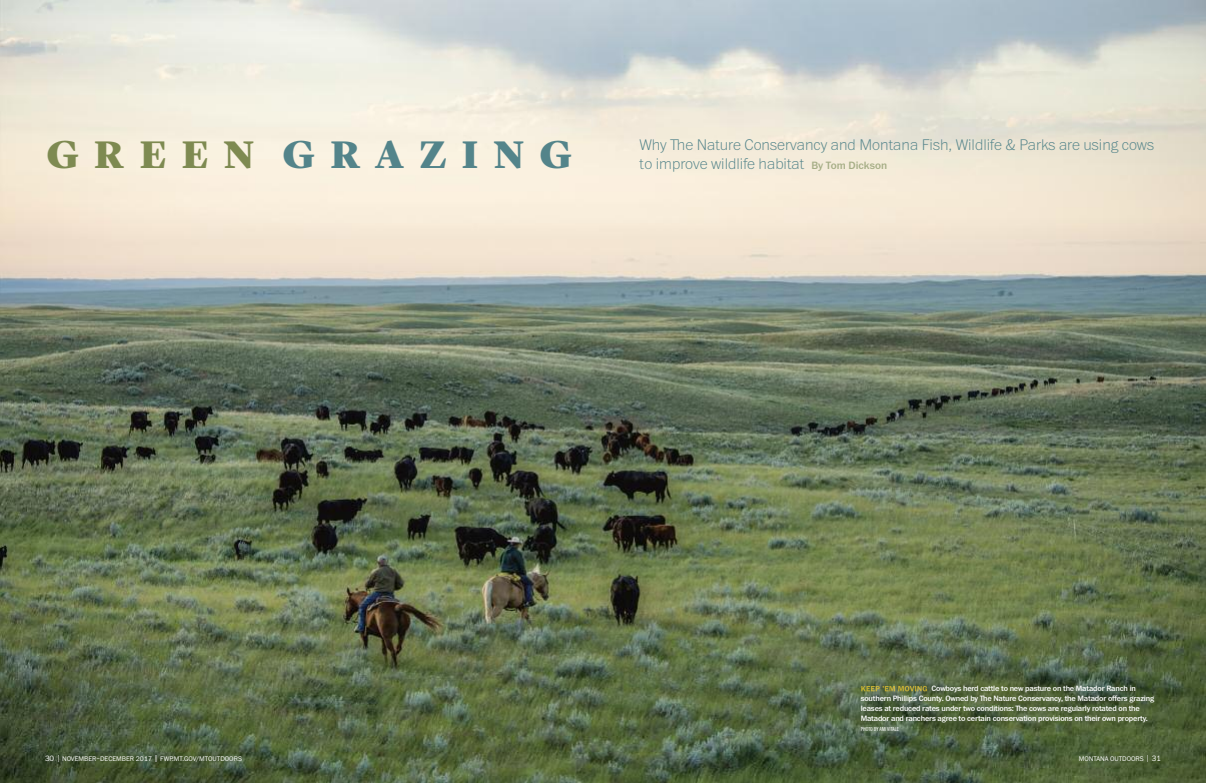
<style>
.page{position:relative;width:1206px;height:783px;background:#fff}
.page>*{position:absolute;margin:0;border:0;box-sizing:border-box;transform-origin:0 0}
.t1{font:900 40px "Lyon Display";letter-spacing:.4em;color:#53848a}
.t2{font:100 16px/19px "Franklin ITC Std";color:#53848a}
.t3{font:500 8px/10px "Franklin ITC Std";letter-spacing:-.02em;color:#fff}
.t4{font:300 7px "Franklin ITC Std";color:#fff}
.t5{font:300 6px "Franklin Cond ITC Std";color:#fff}
.s1{color:#7e8a51}
.s2{font-weight:500;font-size:11px;color:#a5ad85}
.s3{font-size:8px}
</style>
<div class="page">
<img style="left:0;top:0;width:1206px;height:783px">
<img style="left:861px;top:686px;width:66px;height:5px">
<h1 class="t1" style="left:46px;top:138px;width:527px"><span class="s1">GREEN</span> GRAZING</h1>
<h2 class="t2" style="left:640px;top:137px;width:516px">Why ﬔe Nature Conservancy and Montana Fish, Wildlife &amp; Parks are using cows to improve wildlife habitat <span class="s2">By Tom Dickson</span></h2>
<p class="t4" style="left:45px;top:756px;width:198px"><span class="s3">30</span> NOVEMBER–DECEMBER 2017 FWP.MT.GOV/MTOUTDOORS</p>
<p class="t3" style="left:861px;top:684px;width:295px;text-indent:71px">Cowboys herd cattle to new pasture on the Matador Ranch in southern Phillips County. Owned by ﬔe Nature Conservancy, the Matador offers grazing leases at reduced rates under two conditions: ﬔe cows are regularly rotated on the Matador and ranchers agree to certain conservation provisions on their own property.</p>
<p class="t5" style="left:861px;top:727px;width:40px">PHOTO BY AMI VITALE</p>
<p class="t4" style="left:1079px;top:756px;width:84px">MONTANA OUTDOORS <span class="s3">31</span></p>
</div>
